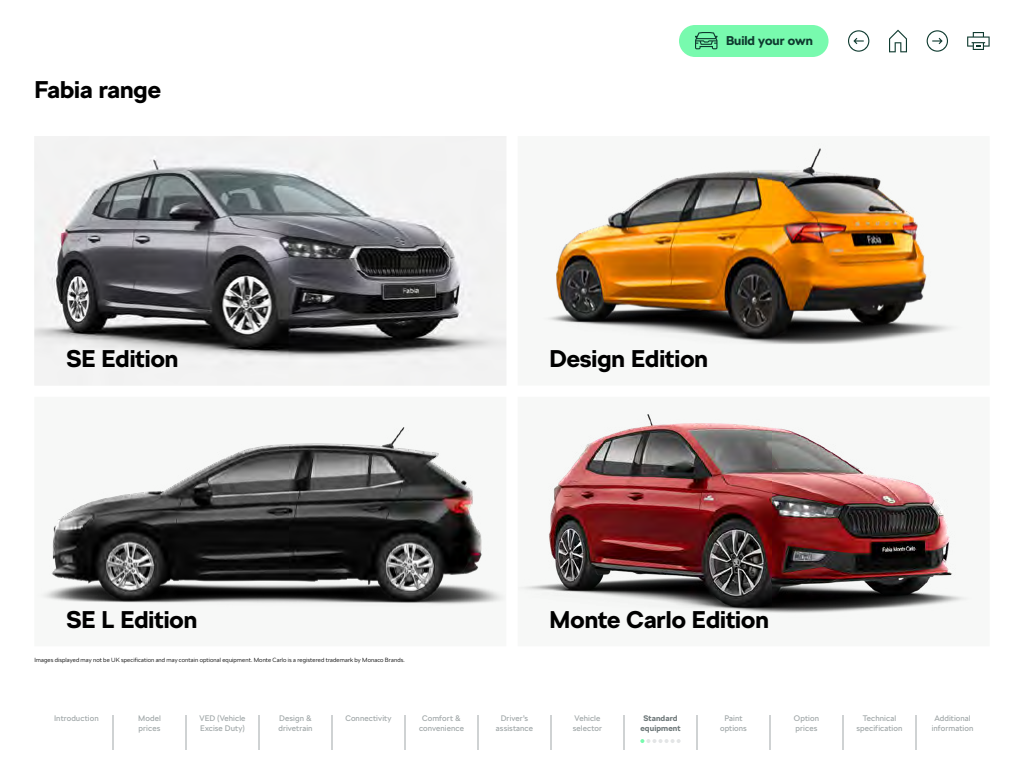
<style>
.page{position:relative;width:1024px;height:768px;background:#fff}
.page>*{position:absolute;margin:0;border:0;box-sizing:border-box;transform-origin:0 0}
.t1{font:700 24px "SKODA Next";color:#000}
.t2{font:700 12.7px "SKODA Next";color:#0e3a2f}
.t3{font:8px/10px "SKODA Next";letter-spacing:.01em;color:#a0a7a8}
.t4{font:700 8px/10px "SKODA Next";letter-spacing:.015em;color:#6f797a;text-align:center}
.t5{font:300 6px "SKODA Next";letter-spacing:.015em;color:#000}
</style>
<div class="page">
<div style="left:679px;top:25px;width:150px;height:32px;background:#78faae;border-radius:16px"></div>
<svg style="left:695px;top:32px;width:23px;height:17px"></svg>
<svg style="left:889px;top:30px;width:18px;height:22px"></svg>
<svg style="left:967px;top:32px;width:23px;height:18px"></svg>
<svg style="left:848px;top:30px;width:21px;height:22px"></svg>
<svg style="left:927px;top:30px;width:21px;height:22px"></svg>
<img style="left:41px;top:427px;width:464px;height:179px">
<img style="left:518px;top:414px;width:451px;height:200px">
<img style="left:34px;top:136px;width:472px;height:249px">
<img style="left:544px;top:143px;width:414px;height:202px">
<hr style="left:259px;top:715px;width:1px;height:35px;background:#a0a7a8">
<hr style="left:332px;top:715px;width:1px;height:35px;background:#a0a7a8">
<hr style="left:405px;top:715px;width:1px;height:35px;background:#a0a7a8">
<hr style="left:478px;top:715px;width:1px;height:35px;background:#a0a7a8">
<hr style="left:551px;top:715px;width:1px;height:35px;background:#a0a7a8">
<hr style="left:624px;top:715px;width:1px;height:35px;background:#a0a7a8">
<hr style="left:697px;top:715px;width:1px;height:35px;background:#a0a7a8">
<hr style="left:770px;top:715px;width:1px;height:35px;background:#a0a7a8">
<hr style="left:113px;top:715px;width:1px;height:35px;background:#a0a7a8">
<hr style="left:186px;top:715px;width:1px;height:35px;background:#a0a7a8">
<hr style="left:843px;top:715px;width:1px;height:35px;background:#a0a7a8">
<hr style="left:916px;top:715px;width:1px;height:35px;background:#a0a7a8">
<svg style="left:640px;top:739px;width:41px;height:4px"></svg>
<h1 class="t1" style="left:34px;top:75px;width:128px">Fabia range</h1>
<h2 class="t2" style="left:726px;top:33px;width:89px">Build your own</h2>
<h1 class="t1" style="left:66px;top:345px;width:114px">SE Edition</h1>
<h1 class="t1" style="left:550px;top:345px;width:160px">Design Edition</h1>
<h1 class="t1" style="left:66px;top:605px;width:132px">SE L Edition</h1>
<h1 class="t1" style="left:550px;top:605px;width:221px">Monte Carlo Edition</h1>
<p class="t5" style="left:34px;top:657px;width:372px">Images displayed may not be UK specification and may contain optional equipment. Monte Carlo is a registered trademark by Monaco Brands.</p>
<p class="t3" style="left:54px;top:713px;width:46px">Introduction</p>
<p class="t3" style="left:138px;top:713px;width:24px">Model prices</p>
<p class="t3" style="left:199px;top:713px;width:48px">VED (Vehicle<br>Excise Duty)</p>
<p class="t3" style="left:278px;top:713px;width:36px">Design &amp; drivetrain</p>
<p class="t3" style="left:345px;top:713px;width:48px">Connectivity</p>
<p class="t3" style="left:419px;top:713px;width:46px;text-align:center">Comfort &amp; convenience</p>
<p class="t3" style="left:496px;top:713px;width:39px;text-align:center">Driver’s assistance</p>
<p class="t3" style="left:573px;top:713px;width:31px">Vehicle selector</p>
<p class="t4" style="left:640px;top:713px;width:42px">Standard equipment</p>
<p class="t3" style="left:720px;top:713px;width:28px;text-align:center">Paint options</p>
<p class="t3" style="left:794px;top:713px;width:27px">Option prices</p>
<p class="t3" style="left:857px;top:713px;width:47px;text-align:center">Technical specification</p>
<p class="t3" style="left:932px;top:713px;width:43px;text-align:center">Additional information</p>
</div>
